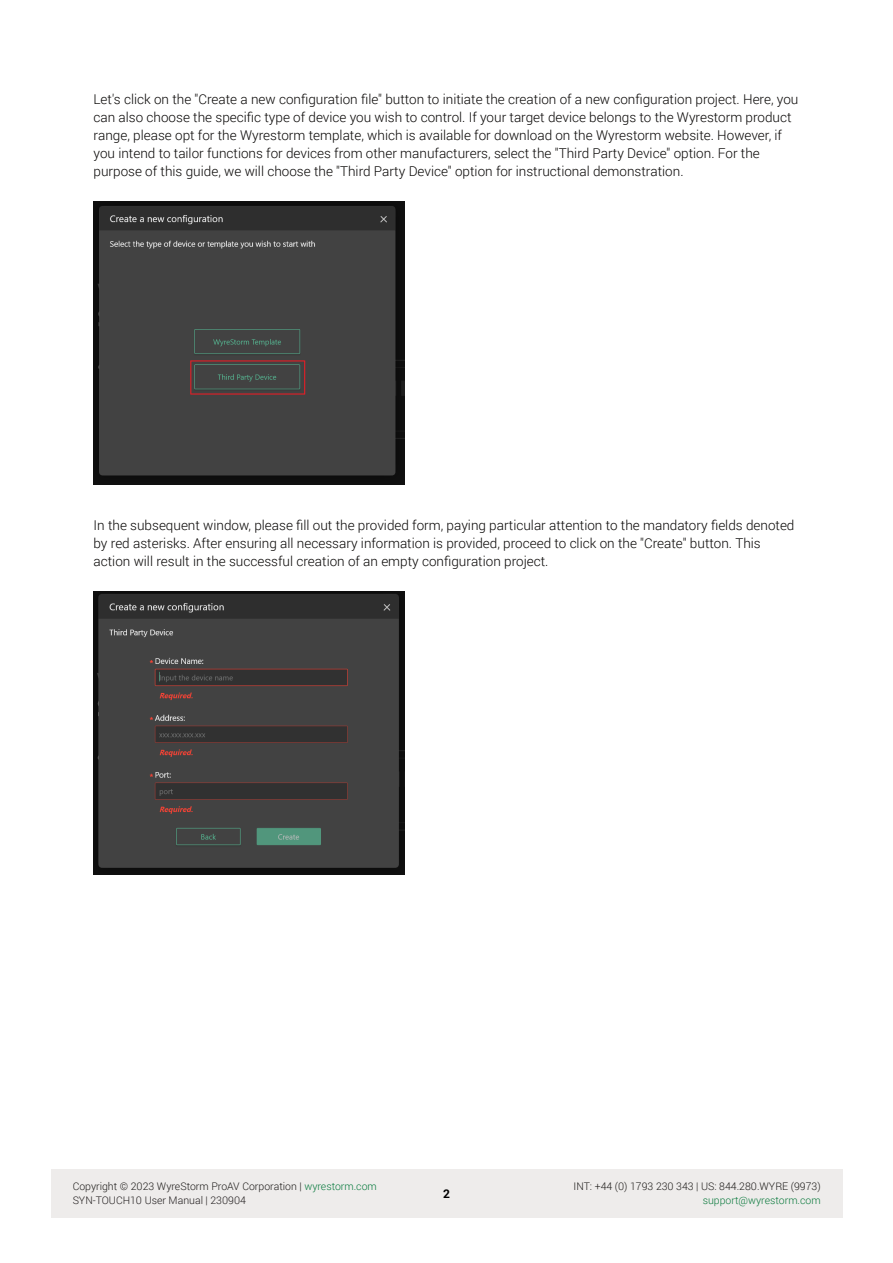
<style>
.page{position:relative;width:893px;height:1263px;background:#fff}
.page>*{position:absolute;margin:0;border:0;box-sizing:border-box;transform-origin:0 0}
.t1{font:300 13.5px/18px "Roboto";color:#070504}
.t2{font:700 12px "Roboto";color:#000}
.t3{font:300 10.5px/13.5px "Roboto";color:#1e1c1a}
.t4{font:300 10.5px "Roboto";color:#0b7a3d}
.s1{color:#077a3d}
.s2{color:#211d1e}
</style>
<div class="page">
<div style="left:51px;top:1169px;width:791px;height:48px;background:#eeeceb"></div>
<img style="left:94px;top:201px;width:311px;height:284px">
<img style="left:94px;top:592px;width:311px;height:282px">
<p class="t1" style="left:94px;top:90px;width:706px">Let's click on the "Create a new configuration file" button to initiate the creation of a new configuration project. Here, you can also choose the specific type of device you wish to control. If your target device belongs to the Wyrestorm product range, please opt for the Wyrestorm template, which is available for download on the Wyrestorm website. However, if you intend to tailor functions for devices from other manufacturers, select the "Third Party Device" option. For the purpose of this guide, we will choose the "Third Party Device" option for instructional demonstration.</p>
<p class="t1" style="left:94px;top:516px;width:702px">In the subsequent window, please fill out the provided form, paying particular attention to the mandatory fields denoted by red asterisks. After ensuring all necessary information is provided, proceed to click on the "Create" button. This action will result in the successful creation of an empty configuration project.</p>
<p class="t3" style="left:73px;top:1179px;width:306px">Copyright © 2023 WyreStorm ProAV Corporation | <span class="s1">wyrestorm.com<br></span><span class="s2">SYN-TOUCH10 User Manual | 230904</span></p>
<p class="t2" style="left:443px;top:1185px;width:8px">2</p>
<p class="t3" style="left:574px;top:1179px;width:249px">INT: +44 (0) 1793 230 343 | US: 844.280.WYRE (9973)</p>
<p class="t4" style="left:703px;top:1192px;width:120px">support@wyrestorm.com</p>
</div>
